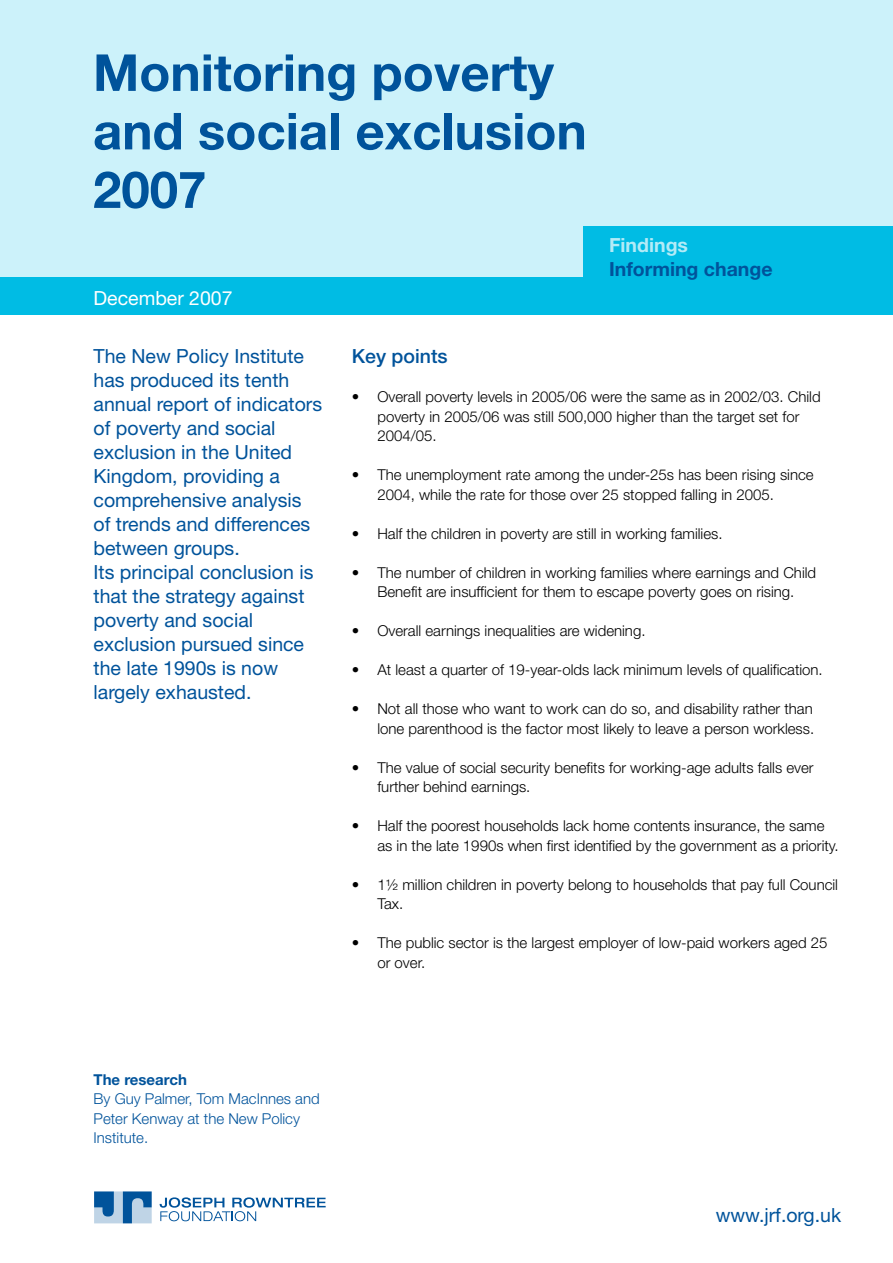
<style>
.page{position:relative;width:893px;height:1263px;background:#fff}
.page>*{position:absolute;margin:0;border:0;box-sizing:border-box;transform-origin:0 0}
.t1{font:700 51px/58.5px "Helvetica Neue";color:#00539b}
.t2{font:19.5px/24px "Helvetica Neue";color:#00539b}
.t3{font:700 19.5px "Helvetica Neue";color:#00539b}
.t4{font:19.5px "Helvetica Neue";color:#fff}
.t5{font:500 19.5px "Helvetica Neue";color:#00539b}
.t6{font:700 19.5px "Helvetica Neue";color:#b3ebf7}
.t7{font:300 15px/19.5px "Helvetica Neue";color:#000}
.t8{font:300 15px/19.5px "Helvetica Neue";color:#00539b}
.t9{font:700 15px "Helvetica Neue";color:#00539b}
</style>
<div class="page">
<div style="left:0;top:0;width:893px;height:295px;background:#ccf2fa"></div>
<div style="left:0;top:277px;width:893px;height:37px;background:#00bce4"></div>
<div style="left:583px;top:227px;width:310px;height:81px;background:#00bce4"></div>
<svg style="left:160px;top:1197px;width:166px;height:24px"></svg>
<svg style="left:94px;top:1191px;width:58px;height:32px;background:#6295c1"></svg>
<h1 class="t1" style="left:93px;top:42px;width:495px">Monitoring poverty and social exclusion<br>2007</h1>
<h2 class="t4" style="left:94px;top:286px;width:141px">December 2007</h2>
<h2 class="t6" style="left:609px;top:233px;width:81px">Findings</h2>
<h2 class="t3" style="left:609px;top:257px;width:165px">Informing change</h2>
<p class="t2" style="left:94px;top:344px;width:230px">The New Policy Institute has produced its tenth annual report of indicators of poverty and social exclusion in the United<br>Kingdom, providing a comprehensive analysis of trends and differences between groups.<br>Its principal conclusion is that the strategy against poverty and social exclusion pursued since the late 1990s is now largely exhausted.</p>
<h2 class="t5" style="left:352px;top:345px;width:97px">Key points</h2>
<p class="t7" style="left:377px;top:387px;width:445px;text-indent:-26px">• Overall poverty levels in 2005/06 were the same as in 2002/03. Child poverty in 2005/06 was still 500,000 higher than the target set for<br>2004/05.</p>
<p class="t7" style="left:377px;top:465px;width:438px;text-indent:-26px">• The unemployment rate among the under-25s has been rising since<br>2004, while the rate for those over 25 stopped falling in 2005.</p>
<p class="t7" style="left:352px;top:523px;width:372px">• Half the children in poverty are still in working families.</p>
<p class="t7" style="left:352px;top:562px;width:466px;text-align:center">• The number of children in working families where earnings and Child<br>Benefit are insufficient for them to escape poverty goes on rising.</p>
<p class="t7" style="left:352px;top:621px;width:295px">• Overall earnings inequalities are widening.</p>
<p class="t7" style="left:352px;top:660px;width:472px">• At least a quarter of 19-year-olds lack minimum levels of qualification.</p>
<p class="t7" style="left:352px;top:699px;width:464px;text-align:right">• Not all those who want to work can do so, and disability rather than lone parenthood is the factor most likely to leave a person workless.</p>
<p class="t7" style="left:377px;top:757px;width:438px;text-indent:-26px">• The value of social security benefits for working-age adults falls ever further behind earnings.</p>
<p class="t7" style="left:377px;top:816px;width:463px;text-indent:-26px">• Half the poorest households lack home contents insurance, the same as in the late 1990s when first identified by the government as a priority.</p>
<p class="t7" style="left:377px;top:874px;width:462px;text-indent:-26px">• 1½ million children in poverty belong to households that pay full Council<br>Tax.</p>
<p class="t7" style="left:377px;top:933px;width:452px;text-indent:-26px">• The public sector is the largest employer of low-paid workers aged 25 or over.</p>
<p class="t9" style="left:94px;top:1070px;width:95px">The research</p>
<p class="t8" style="left:94px;top:1089px;width:228px">By Guy Palmer, Tom MacInnes and<br>Peter Kenway at the New Policy<br>Institute.</p>
<h2 class="t2" style="left:716px;top:1202px;width:127px">www.jrf.org.uk</h2>
</div>
